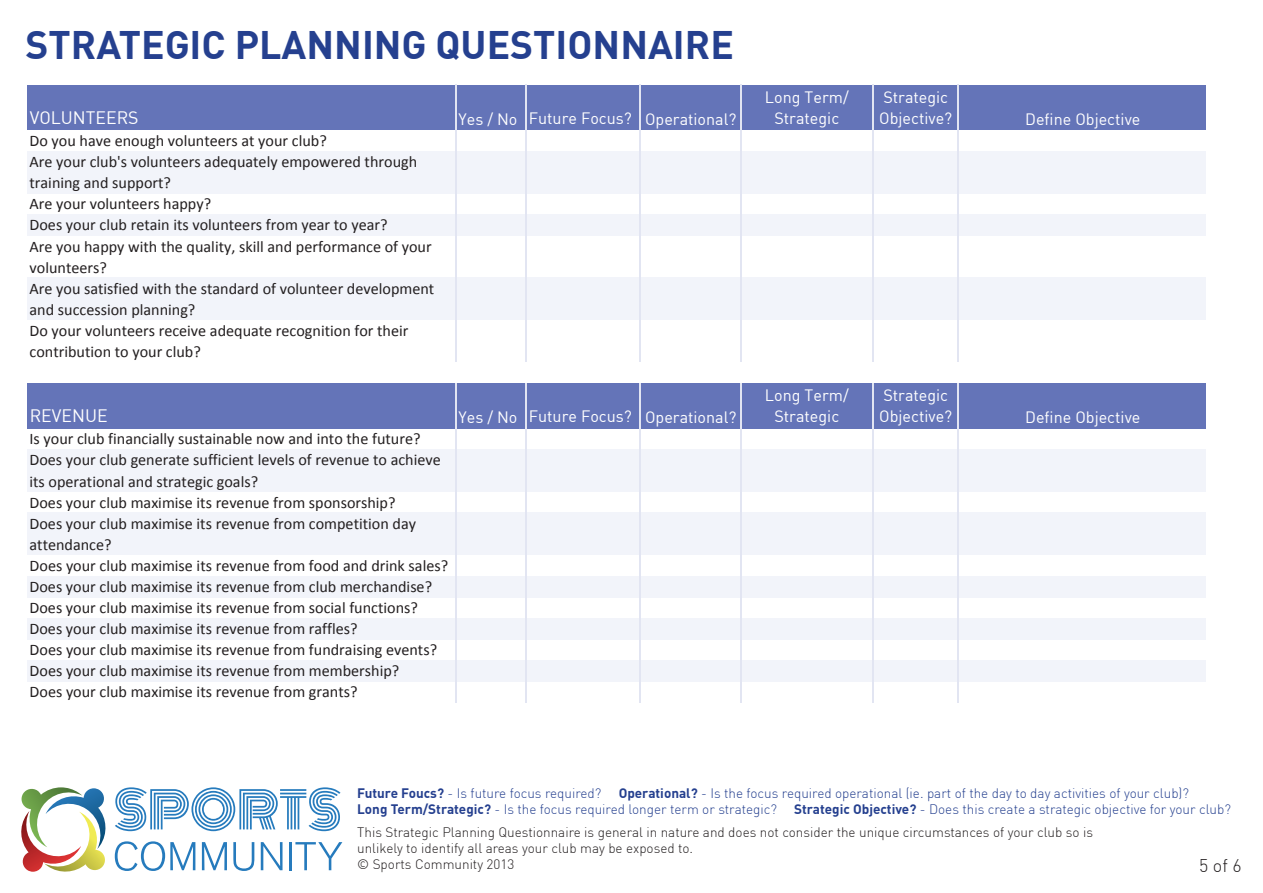
<style>
.page{position:relative;width:1263px;height:893px;background:#fff}
.page>*{position:absolute;margin:0;border:0;box-sizing:border-box;transform-origin:0 0}
.t1{font:700 39px "DIN Pro";color:#25408f}
.t2{font:300 18px "DIN Pro";color:#231f20}
.t3{font:17.7px "DIN";color:#fff}
.t4{font:16.2px/21.1px "Calibri";color:#231f20}
.t5{font:16.2px/20.9px "DIN";color:#fff;text-align:center}
.t6{font:300 13.5px/16.2px "DIN Pro";color:#25408f}
.t7{font:300 13.5px/16.2px "DIN Pro";color:#231f20}
.s1{font-weight:700}
</style>
<div class="page">
<svg style="left:115px;top:787px;width:225px;height:44px"></svg>
<svg style="left:115px;top:841px;width:80px;height:30px"></svg>
<svg style="left:202px;top:842px;width:25px;height:28px"></svg>
<svg style="left:233px;top:842px;width:21px;height:29px"></svg>
<svg style="left:261px;top:842px;width:21px;height:28px"></svg>
<hr style="left:289px;top:842px;width:3px;height:28px;background:#267bbd">
<svg style="left:295px;top:842px;width:47px;height:28px"></svg>
<svg style="left:21px;top:787px;width:85px;height:85px"></svg>
<div style="left:27px;top:86px;width:1179px;height:44px;background:#6474b8"></div>
<div style="left:27px;top:151px;width:1179px;height:42px;background:#f2f4fa"></div>
<div style="left:27px;top:214px;width:1179px;height:22px;background:#f2f4fa"></div>
<div style="left:27px;top:278px;width:1179px;height:42px;background:#f2f4fa"></div>
<div style="left:27px;top:383px;width:1179px;height:45px;background:#6474b8"></div>
<div style="left:27px;top:449px;width:1179px;height:43px;background:#f2f4fa"></div>
<div style="left:27px;top:513px;width:1179px;height:42px;background:#f2f4fa"></div>
<div style="left:27px;top:576px;width:1179px;height:21px;background:#f2f4fa"></div>
<div style="left:27px;top:618px;width:1179px;height:21px;background:#f2f4fa"></div>
<div style="left:27px;top:660px;width:1179px;height:21px;background:#f2f4fa"></div>
<hr style="left:455px;top:85px;width:1px;height:277px;background:#e2e5f2">
<hr style="left:525px;top:85px;width:2px;height:277px;background:#e2e5f2">
<hr style="left:639px;top:85px;width:1px;height:277px;background:#e2e5f2">
<hr style="left:740px;top:85px;width:1px;height:277px;background:#e2e5f2">
<hr style="left:872px;top:85px;width:2px;height:277px;background:#e2e5f2">
<hr style="left:958px;top:85px;width:1px;height:277px;background:#e2e5f2">
<hr style="left:455px;top:383px;width:1px;height:319px;background:#e2e5f2">
<hr style="left:525px;top:383px;width:2px;height:319px;background:#e2e5f2">
<hr style="left:639px;top:383px;width:1px;height:319px;background:#e2e5f2">
<hr style="left:740px;top:383px;width:1px;height:319px;background:#e2e5f2">
<hr style="left:872px;top:383px;width:2px;height:319px;background:#e2e5f2">
<hr style="left:958px;top:383px;width:1px;height:319px;background:#e2e5f2">
<h1 class="t1" style="left:26px;top:19px;width:710px">STRATEGIC PLANNING QUESTIONNAIRE</h1>
<p class="t3" style="left:30px;top:107px;width:110px">VOLUNTEERS</p>
<p class="t5" style="left:458px;top:108px;width:280px">Yes / No Future Focus? Operational?</p>
<p class="t4" style="left:30px;top:130px;width:406px">Do you have enough volunteers at your club?<br>Are your club's volunteers adequately empowered through training and support?<br>Are your volunteers happy?<br>Does your club retain its volunteers from year to year?<br>Are you happy with the quality, skill and performance of your volunteers?<br>Are you satisfied with the standard of volunteer development and succession planning?<br>Do your volunteers receive adequate recognition for their contribution to your club?</p>
<p class="t3" style="left:30px;top:405px;width:79px">REVENUE</p>
<p class="t5" style="left:458px;top:406px;width:280px">Yes / No Future Focus? Operational?</p>
<p class="t4" style="left:30px;top:428px;width:420px">Is your club financially sustainable now and into the future?<br>Does your club generate sufficient levels of revenue to achieve its operational and strategic goals?<br>Does your club maximise its revenue from sponsorship?<br>Does your club maximise its revenue from competition day attendance?<br>Does your club maximise its revenue from food and drink sales?<br>Does your club maximise its revenue from club merchandise?<br>Does your club maximise its revenue from social functions?<br>Does your club maximise its revenue from raffles?<br>Does your club maximise its revenue from fundraising events?<br>Does your club maximise its revenue from membership?<br>Does your club maximise its revenue from grants?</p>
<p class="t5" style="left:765px;top:86px;width:85px">Long Term/<br>Strategic</p>
<p class="t5" style="left:879px;top:86px;width:75px;text-align:left">Strategic<br>Objective?</p>
<p class="t5" style="left:765px;top:385px;width:85px">Long Term/<br>Strategic</p>
<p class="t5" style="left:879px;top:385px;width:75px;text-align:left">Strategic<br>Objective?</p>
<p class="t5" style="left:1025px;top:108px;width:117px">Define Objective</p>
<p class="t5" style="left:1025px;top:406px;width:117px">Define Objective</p>
<p class="t6" style="left:357px;top:785px;width:833px;text-indent:261px"><span class="s1">Operational?</span> - Is the focus required operational (ie. part of the day to day activities of your club)?<br><span class="s1">Long Term/Strategic?</span> - Is the focus required longer term or strategic?</p>
<p class="t6" style="left:357px;top:785px;width:246px"><span class="s1">Future Foucs?</span> - Is future focus required?</p>
<p class="t6" style="left:794px;top:801px;width:438px"><span class="s1">Strategic Objective?</span> - Does this create a strategic objective for your club?</p>
<p class="t7" style="left:357px;top:824px;width:737px">This Strategic Planning Questionnaire is general in nature and does not consider the unique circumstances of your club so is unlikely to identify all areas your club may be exposed to.<br>© Sports Community 2013</p>
<p class="t2" style="left:1199px;top:854px;width:44px">5 of 6</p>
</div>
